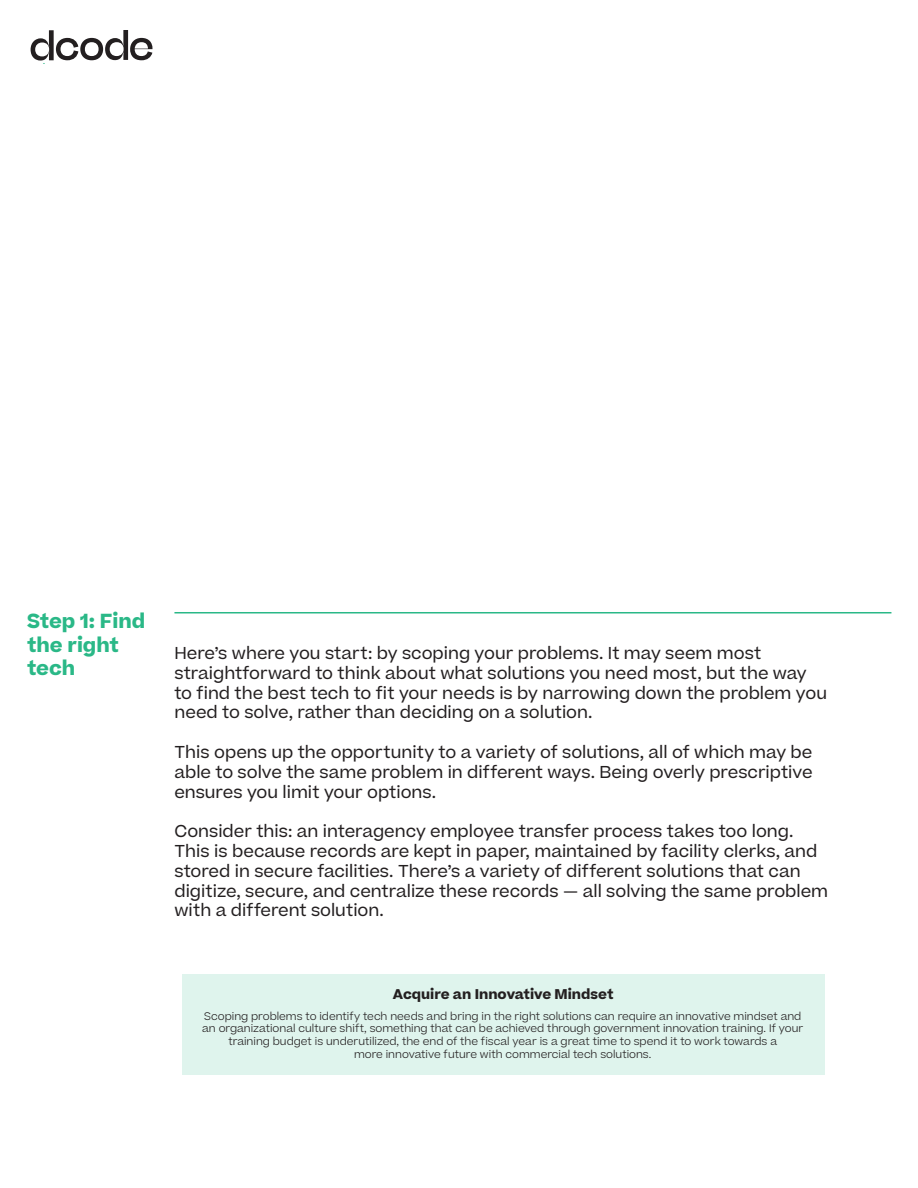
<style>
.page{position:relative;width:918px;height:1188px;background:#fff}
.page>*{position:absolute;margin:0;border:0;box-sizing:border-box;transform-origin:0 0}
.t1{font:700 19.5px/23.4px "Beatrice";color:#2ab887}
.t2{font:16.5px/19.8px "Beatrice";color:#231f20}
.t3{font:700 13.5px "Beatrice";color:#231f20}
.t4{font:300 10.5px/12.6px "Beatrice";color:#231f20;text-align:center}
</style>
<div class="page">
<hr style="left:174px;top:612px;width:717px;height:1px;background:#2ab887">
<svg style="left:31px;top:30px;width:121px;height:31px"></svg>
<div style="left:183px;top:974px;width:642px;height:100px;background:#dff4ed"></div>
<p class="t1" style="left:27px;top:610px;width:120px">Step 1: Find the right tech</p>
<p class="t2" style="left:174px;top:643px;width:654px">Here’s where you start: by scoping your problems. It may seem most straightforward to think about what solutions you need most, but the way to find the best tech to fit your needs is by narrowing down the problem you need to solve, rather than deciding on a solution.</p>
<p class="t2" style="left:174px;top:742px;width:640px;text-align:justify">This opens up the opportunity to a variety of solutions, all of which may be able to solve the same problem in different ways. Being overly prescriptive ensures you limit your options.</p>
<p class="t2" style="left:174px;top:821px;width:655px">Consider this: an interagency employee transfer process takes too long.<br>This is because records are kept in paper, maintained by facility clerks, and stored in secure facilities. There’s a variety of different solutions that can digitize, secure, and centralize these records — all solving the same problem with a different solution.</p>
<p class="t3" style="left:393px;top:985px;width:222px">Acquire an Innovative Mindset</p>
<p class="t4" style="left:202px;top:1010px;width:603px">Scoping problems to identify tech needs and bring in the right solutions can require an innovative mindset and an organizational culture shift, something that can be achieved through government innovation training. If your training budget is underutilized, the end of the fiscal year is a great time to spend it to work towards a<br>more innovative future with commercial tech solutions.</p>
</div>
